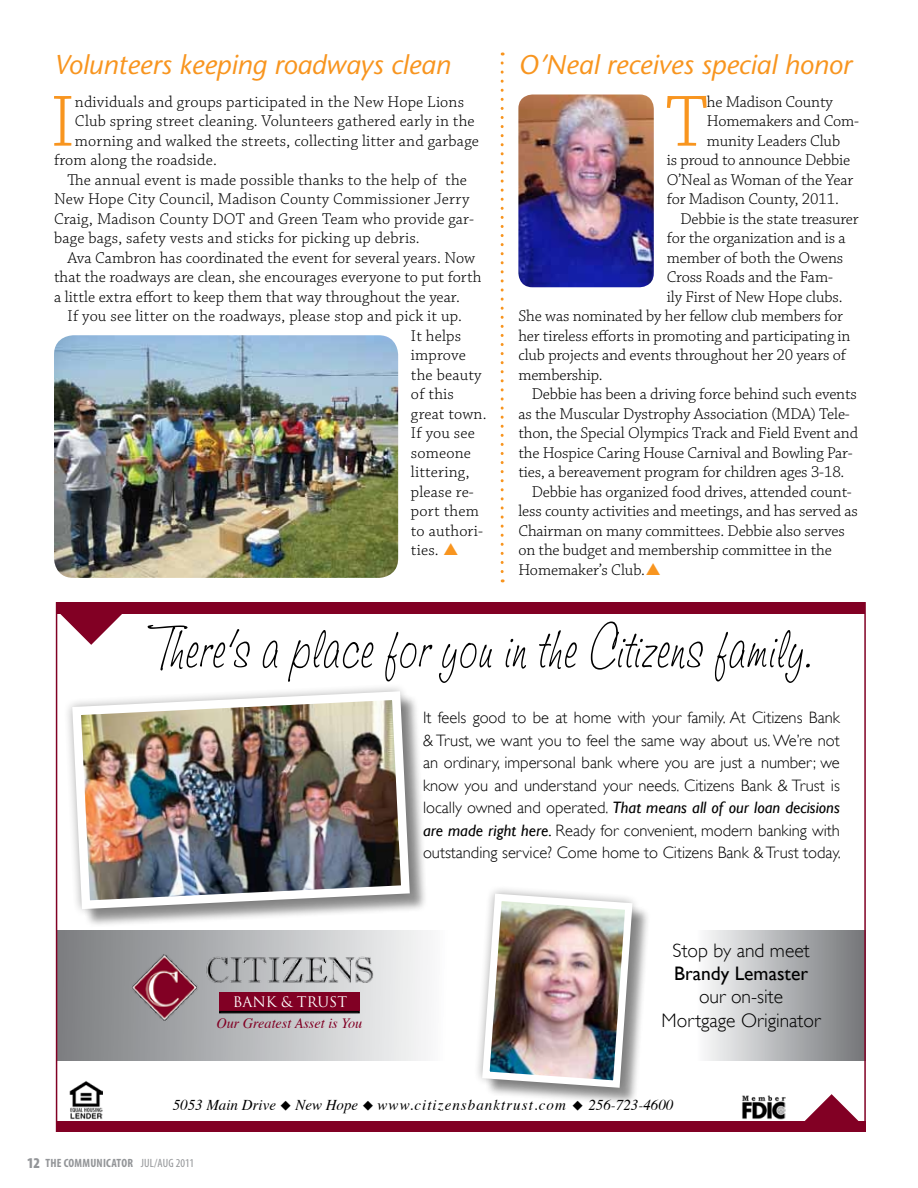
<style>
.page{position:relative;width:918px;height:1188px;background:#fff}
.page>*{position:absolute;margin:0;border:0;box-sizing:border-box;transform-origin:0 0}
.t1{font:300 76.5px "Chaparral Pro";color:#f8951f}
.t2{font:italic 27px "Stone Sans";color:#f8951f}
.t3{font:300 19.5px/23.4px "Gill Sans";color:#000;text-align:center}
.t4{font:19.5px "Gill Sans";color:#000}
.t5{font:300 16.5px "Chaparral Pro";letter-spacing:-.005em;color:#000}
.t6{font:300 16.5px/22.5px "Gill Sans";color:#000;text-align:justify}
.t7{font:italic 15px "Times";color:#000}
.t8{font:italic 14.25px "Times";color:#810024}
.t9{font:14.25px "Trajan Pro";color:#fff}
.t10{font:700 condensed 12px "Myriad Pro";letter-spacing:.02em;color:#939598}
.s1{font-weight:400;font-style:italic}
.s2{font-weight:900;font-size:15px}
.s3{font-weight:400}
</style>
<div class="page">
<div style="left:56px;top:1121px;width:810px;height:12px;background:#820024"></div>
<svg style="left:60px;top:614px;width:62px;height:31px"></svg>
<div style="left:56px;top:602px;width:809px;height:12px;background:#820024"></div>
<svg style="left:805px;top:1094px;width:54px;height:27px"></svg>
<img style="left:69px;top:1081px;width:33px;height:39px">
<img style="left:742px;top:1095px;width:43px;height:25px">
<div style="left:75px;top:694px;width:353px;height:233px;background:#000;opacity:.43"></div>
<svg style="left:67px;top:694px;width:353px;height:225px"></svg>
<img style="left:68px;top:687px;width:346px;height:227px">
<div style="left:637px;top:930px;width:229px;height:130px;background:linear-gradient(to right,#fff,#77797c)"></div>
<div style="left:56px;top:930px;width:420px;height:130px;background:linear-gradient(to right,#797c7f,#fff)"></div>
<img style="left:128px;top:952px;width:247px;height:68px">
<div style="left:219px;top:993px;width:141px;height:18px;background:#810024"></div>
<div style="left:219px;top:1011px;width:141px;height:2px;border:1px solid #000"></div>
<div style="left:485px;top:896px;width:166px;height:210px;background:#000;opacity:.43"></div>
<img style="left:472px;top:889px;width:171px;height:209px">
<svg style="left:148px;top:622px;width:662px;height:61px"></svg>
<img style="left:518px;top:94px;width:136px;height:193px">
<svg style="left:501px;top:63px;width:3px;height:519px"></svg>
<img style="left:54px;top:335px;width:344px;height:243px">
<h2 class="t2" style="left:54px;top:49px;width:398px">Volunteers keeping roadways clean</h2>
<h1 class="t1" style="left:51px;top:80px;width:25px">I</h1>
<p class="t5" style="left:75px;top:93px;width:391px">ndividuals and groups participated in the New Hope Lions</p>
<p class="t5" style="left:75px;top:112px;width:401px">Club spring street cleaning. Volunteers gathered early in the</p>
<p class="t5" style="left:75px;top:132px;width:406px">morning and walked the streets, collecting litter and garbage</p>
<p class="t5" style="left:54px;top:151px;width:164px">from along the roadside.</p>
<p class="t5" style="left:67px;top:171px;width:401px">The annual event is made possible thanks to the help of the</p>
<p class="t5" style="left:54px;top:190px;width:417px">New Hope City Council, Madison County Commissioner Jerry</p>
<p class="t5" style="left:54px;top:210px;width:422px">Craig, Madison County DOT and Green Team who provide gar-</p>
<p class="t5" style="left:54px;top:229px;width:367px">bage bags, safety vests and sticks for picking up debris.</p>
<p class="t5" style="left:67px;top:249px;width:409px">Ava Cambron has coordinated the event for several years. Now</p>
<p class="t5" style="left:54px;top:268px;width:429px">that the roadways are clean, she encourages everyone to put forth</p>
<p class="t5" style="left:54px;top:288px;width:408px">a little extra effort to keep them that way throughout the year.</p>
<p class="t5" style="left:67px;top:307px;width:396px">If you see litter on the roadways, please stop and pick it up.</p>
<p class="t5" style="left:411px;top:327px;width:52px">It helps</p>
<p class="t5" style="left:411px;top:346px;width:56px">improve</p>
<p class="t5" style="left:411px;top:366px;width:72px">the beauty</p>
<p class="t5" style="left:411px;top:385px;width:44px">of this</p>
<p class="t5" style="left:411px;top:405px;width:77px">great town.</p>
<p class="t5" style="left:411px;top:424px;width:66px">If you see</p>
<p class="t5" style="left:411px;top:444px;width:62px">someone</p>
<p class="t5" style="left:411px;top:463px;width:60px">littering,</p>
<p class="t5" style="left:411px;top:483px;width:64px">please re-</p>
<p class="t5" style="left:411px;top:502px;width:69px">port them</p>
<p class="t5" style="left:411px;top:522px;width:74px">to authori-</p>
<p class="t5" style="left:411px;top:541px;width:29px">ties.</p>
<h2 class="t2" style="left:518px;top:49px;width:335px">O’Neal receives special honor</h2>
<h1 class="t1" style="left:665px;top:80px;width:44px">T</h1>
<p class="t5" style="left:707px;top:93px;width:128px">he Madison County</p>
<p class="t5" style="left:707px;top:112px;width:154px">Homemakers and Com-</p>
<p class="t5" style="left:707px;top:132px;width:135px">munity Leaders Club</p>
<p class="t5" style="left:667px;top:151px;width:185px">is proud to announce Debbie</p>
<p class="t5" style="left:667px;top:171px;width:188px">O’Neal as Woman of the Year</p>
<p class="t5" style="left:667px;top:190px;width:174px">for Madison County, 2011.</p>
<p class="t5" style="left:680px;top:210px;width:180px">Debbie is the state treasurer</p>
<p class="t5" style="left:667px;top:229px;width:180px">for the organization and is a</p>
<p class="t5" style="left:667px;top:249px;width:178px">member of both the Owens</p>
<p class="t5" style="left:667px;top:268px;width:168px">Cross Roads and the Fam-</p>
<p class="t5" style="left:667px;top:288px;width:177px">ily First of New Hope clubs.</p>
<p class="t5" style="left:518px;top:307px;width:326px">She was nominated by her fellow club members for</p>
<p class="t5" style="left:518px;top:327px;width:334px">her tireless efforts in promoting and participating in</p>
<p class="t5" style="left:518px;top:346px;width:329px">club projects and events throughout her 20 years of</p>
<p class="t5" style="left:518px;top:366px;width:86px">membership.</p>
<p class="t5" style="left:532px;top:385px;width:327px">Debbie has been a driving force behind such events</p>
<p class="t5" style="left:518px;top:405px;width:333px">as the Muscular Dystrophy Association (MDA) Tele-</p>
<p class="t5" style="left:518px;top:424px;width:341px">thon, the Special Olympics Track and Field Event and</p>
<p class="t5" style="left:518px;top:444px;width:336px">the Hospice Caring House Carnival and Bowling Par-</p>
<p class="t5" style="left:518px;top:463px;width:328px">ties, a bereavement program for children ages 3-18.</p>
<p class="t5" style="left:532px;top:483px;width:321px">Debbie has organized food drives, attended count-</p>
<p class="t5" style="left:518px;top:502px;width:341px">less county activities and meetings, and has served as</p>
<p class="t5" style="left:518px;top:522px;width:328px">Chairman on many committees. Debbie also serves</p>
<p class="t5" style="left:518px;top:541px;width:315px">on the budget and membership committee in the</p>
<p class="t5" style="left:518px;top:561px;width:128px">Homemaker’s Club.</p>
<p class="t9" style="left:233px;top:993px;width:115px">BANK &amp; TRUST</p>
<p class="t8" style="left:216px;top:1011px;width:147px">Our Greatest Asset is You</p>
<p class="t6" style="left:423px;top:707px;width:419px">It feels good to be at home with your family. At Citizens Bank &amp; Trust, we want you to feel the same way about us. We’re not an ordinary, impersonal bank where you are just a number; we know you and understand your needs. Citizens Bank &amp; Trust is locally owned and operated. <span class="s1">That means all of our loan decisions are made right here.</span> Ready for convenient, modern banking with outstanding service? Come home to Citizens Bank &amp; Trust today.</p>
<p class="t3" style="left:673px;top:938px;width:139px">Stop by and meet</p>
<p class="t4" style="left:674px;top:962px;width:136px">Brandy Lemaster</p>
<p class="t3" style="left:662px;top:985px;width:160px">our on-site<br>Mortgage Originator</p>
<p class="t7" style="left:173px;top:1092px;width:502px">5053 Main Drive ◆ New Hope ◆ www.citizensbanktrust.com ◆ 256-723-4600</p>
<p class="t10" style="left:27px;top:1155px;width:169px"><span class="s2">12</span> THE COMMUNICATOR <span class="s3">JUL/AUG 2011</span></p>
</div>
